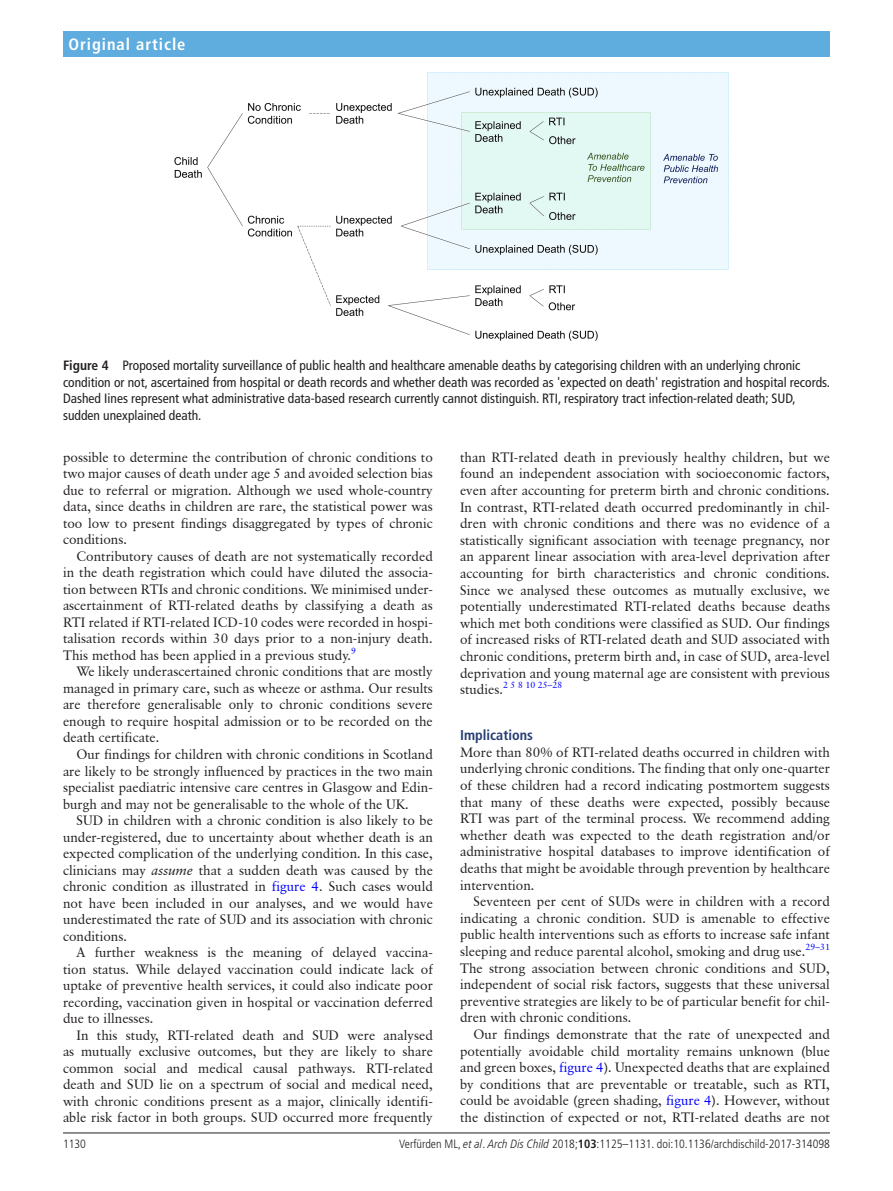
<style>
.page{position:relative;width:893px;height:1191px;background:#fff}
.page>*{position:absolute;margin:0;border:0;box-sizing:border-box;transform-origin:0 0}
.t1{font:700 condensed 16.5px "Frutiger LT Pro";letter-spacing:.055em;color:#fff}
.t2{font:700 condensed 14.25px "Frutiger LT Pro";color:#263c74}
.t3{font:13.5px/16.5px "Classical Garamond BT";color:#231f20;text-align:justify}
.t4{font:condensed 13.5px/16.5px "Frutiger LT Pro";color:#231f20}
.t5{font:300 condensed 12px "Frutiger LT Pro";color:#231f20}
.t6{font:9px "Classical Garamond BT";color:#00f}
.s1{font-weight:700}
.s2{font-style:italic}
.s3{color:#00f}
.s4{font-size:13.5px;color:#231f20}
</style>
<div class="page">
<hr style="left:63px;top:1132px;width:767px;height:1px;background:#231f20">
<div style="left:63px;top:31px;width:767px;height:25px;background:#5facdf"></div>
<img style="left:174px;top:72px;width:555px;height:269px">
<p class="t1" style="left:69px;top:34px;width:118px">Original article</p>
<p class="t4" style="left:63px;top:357px;width:768px"><span class="s1">Figure 4</span> Proposed mortality surveillance of public health and healthcare amenable deaths by categorising children with an underlying chronic condition or not, ascertained from hospital or death records and whether death was recorded as 'expected on death' registration and hospital records.<br>Dashed Iines represent what administrative data-based research currently cannot distinguish. RTI, respiratory tract infection-related death; SUD, sudden unexplained death.</p>
<p class="t3" style="left:63px;top:449px;width:371px">possible to determine the contribution of chronic conditions to two major causes of death under age 5 and avoided selection bias due to referral or migration. Although we used whole-country data, since deaths in children are rare, the statistical power was too low to present findings disaggregated by types of chronic conditions.</p>
<p class="t3" style="left:63px;top:548px;width:371px;text-indent:14px">Contributory causes of death are not systematically recorded in the death registration which could have diluted the associa&shy;tion between RTIs and chronic conditions. We minimised under&shy;ascertainment of RTI-related deaths by classifying a death as RTI related if RTI-related ICD-10 codes were recorded in hospi&shy;talisation records within 30 days prior to a non-injury death.<br>This method has been applied in a previous study.<sup>9</sup></p>
<p class="t3" style="left:63px;top:663px;width:371px;text-indent:14px">We likely underascertained chronic conditions that are mostly managed in primary care, such as wheeze or asthma. Our results are therefore generalisable only to chronic conditions severe enough to require hospital admission or to be recorded on the death certificate.</p>
<p class="t3" style="left:63px;top:746px;width:371px;text-indent:14px">Our findings for children with chronic conditions in Scotland are likely to be strongly influenced by practices in the two main specialist paediatric intensive care centres in Glasgow and Edin&shy;burgh and may not be generalisable to the whole of the UK.</p>
<p class="t3" style="left:63px;top:812px;width:371px;text-indent:14px">SUD in children with a chronic condition is also likely to be under-registered, due to uncertainty about whether death is an expected complication of the underlying condition. In this case, clinicians may <span class="s2">assume</span> that a sudden death was caused by the chronic condition as illustrated in <span class="s3">figure 4</span>. Such cases would not have been included in our analyses, and we would have underestimated the rate of SUD and its association with chronic conditions.</p>
<p class="t3" style="left:63px;top:944px;width:371px;text-indent:14px">A further weakness is the meaning of delayed vaccina&shy;tion status. While delayed vaccination could indicate lack of uptake of preventive health services, it could also indicate poor recording, vaccination given in hospital or vaccination deferred due to illnesses.</p>
<p class="t3" style="left:63px;top:1026px;width:371px;text-indent:14px">In this study, RTI-related death and SUD were analysed as mutually exclusive outcomes, but they are likely to share common social and medical causal pathways. RTI-related death and SUD lie on a spectrum of social and medical need, with chronic conditions present as a major, clinically identifi&shy;able risk factor in both groups. SUD occurred more frequently</p>
<p class="t3" style="left:460px;top:448px;width:371px">than RTI-related death in previously healthy children, but we found an independent association with socioeconomic factors, even after accounting for preterm birth and chronic conditions.<br>In contrast, RTI-related death occurred predominantly in chil&shy;dren with chronic conditions and there was no evidence of a statistically significant association with teenage pregnancy, nor an apparent linear association with area-level deprivation after accounting for birth characteristics and chronic conditions.<br>Since we analysed these outcomes as mutually exclusive, we potentially underestimated RTI-related deaths because deaths which met both conditions were classified as SUD. Our findings of increased risks of RTI-related death and SUD associated with chronic conditions, preterm birth and, in case of SUD, area-level deprivation and young maternal age are consistent with previous</p>
<p class="t6" style="left:460px;top:679px;width:104px"><span class="s4">studies.</span>2 5 8 10 25–28</p>
<p class="t2" style="left:460px;top:727px;width:74px">Implications</p>
<p class="t3" style="left:460px;top:743px;width:371px">More than 80% of RTI-related deaths occurred in children with underlying chronic conditions. The finding that only one-quarter of these children had a record indicating postmortem suggests that many of these deaths were expected, possibly because RTI was part of the terminal process. We recommend adding whether death was expected to the death registration and/or administrative hospital databases to improve identification of deaths that might be avoidable through prevention by healthcare intervention.</p>
<p class="t3" style="left:460px;top:893px;width:371px;text-indent:14px">Seventeen per cent of SUDs were in children with a record indicating a chronic condition. SUD is amenable to effective public health interventions such as efforts to increase safe infant sleeping and reduce parental alcohol, smoking and drug use.</p>
<p class="t6" style="left:806px;top:941px;width:26px">29–31</p>
<p class="t3" style="left:460px;top:959px;width:371px">The strong association between chronic conditions and SUD, independent of social risk factors, suggests that these universal preventive strategies are likely to be of particular benefit for chil&shy;dren with chronic conditions.</p>
<p class="t3" style="left:460px;top:1025px;width:371px;text-indent:14px">Our findings demonstrate that the rate of unexpected and potentially avoidable child mortality remains unknown (blue and green boxes, <span class="s3">figure 4</span>). Unexpected deaths that are explained by conditions that are preventable or treatable, such as RTI, could be avoidable (green shading, <span class="s3">figure 4</span>). However, without the distinction of expected or not, RTI-related deaths are not</p>
<p class="t5" style="left:63px;top:1136px;width:25px">1130</p>
<p class="t5" style="left:399px;top:1136px;width:432px">Verfürden ML, <span class="s2">et al</span>. <span class="s2">Arch Dis Child</span> 2018;<span class="s1">103</span>:1125–1131. doi:10.1136/archdischild-2017-314098</p>
</div>
